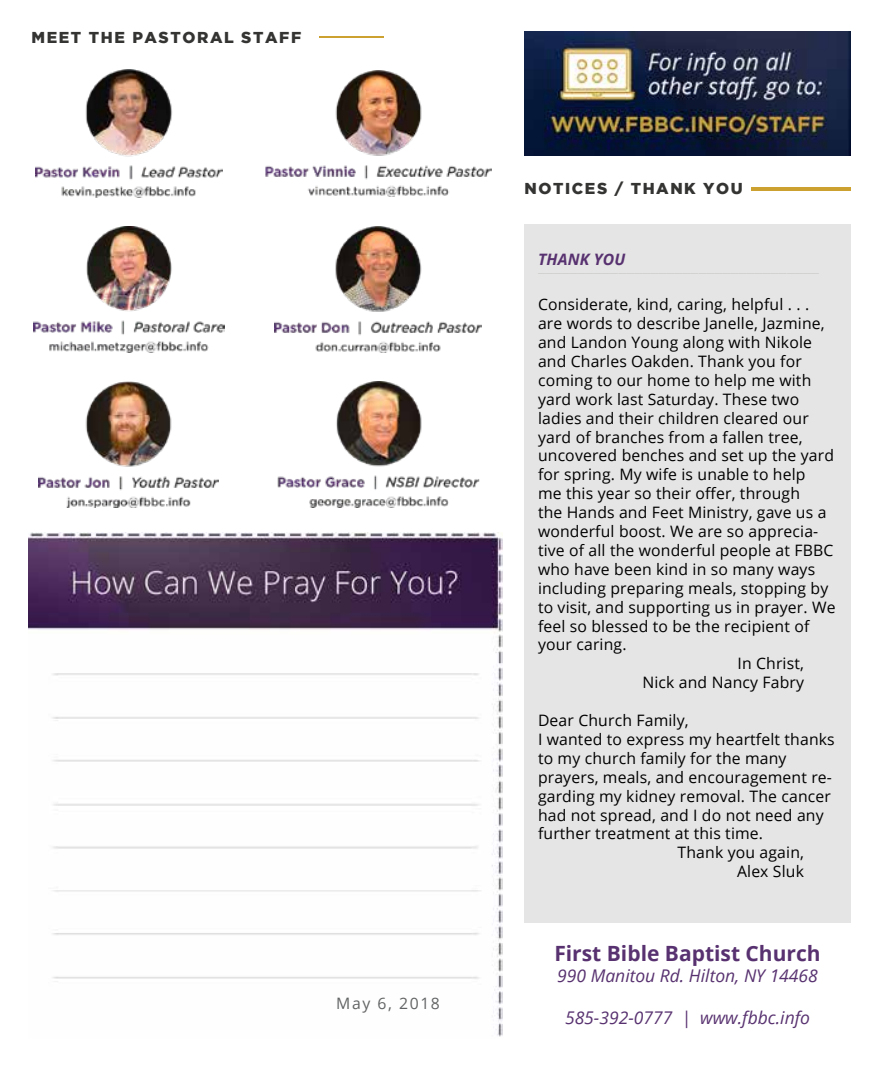
<style>
.page{position:relative;width:882px;height:1071px;background:#fff}
.page>*{position:absolute;margin:0;border:0;box-sizing:border-box;transform-origin:0 0}
.t1{font:700 21px "Open Sans";color:#583270}
.t2{font:italic 17.5px "Open Sans";color:#583270}
.t3{font:15.75px "Open Sans";letter-spacing:.01em;color:#000}
.t4{font:900 15.75px "Gotham";letter-spacing:.1em;color:#343433}
.t5{font:15.75px "Open Sans";letter-spacing:.1em;color:#626364}
.t6{font:italic 700 15.75px "Open Sans";letter-spacing:.01em;color:#583270}
</style>
<div class="page">
<img style="left:28px;top:532px;width:474px;height:505px">
<img style="left:266px;top:70px;width:226px;height:126px">
<img style="left:275px;top:226px;width:206px;height:126px">
<img style="left:277px;top:382px;width:203px;height:126px">
<img style="left:38px;top:382px;width:180px;height:126px">
<img style="left:33px;top:226px;width:191px;height:126px">
<img style="left:35px;top:70px;width:187px;height:128px">
<hr style="left:751px;top:187px;width:99px;height:4px;background:#cca130">
<hr style="left:319px;top:36px;width:65px;height:2px;background:#cca130">
<img style="left:525px;top:32px;width:325px;height:124px">
<p class="t4" style="left:32px;top:28px;width:271px">MEET THE PASTORAL STAFF</p>
<p class="t5" style="left:336px;top:992px;width:105px">May 6, 2018</p>
<p class="t4" style="left:525px;top:179px;width:220px">NOTICES / THANK YOU</p>
<p class="t6" style="left:538px;top:249px;width:89px">THANK YOU</p>
<p class="t3" style="left:538px;top:294px;width:273px">Considerate, kind, caring, helpful . . .</p>
<p class="t3" style="left:538px;top:313px;width:288px">are words to describe Janelle, Jazmine,</p>
<p class="t3" style="left:538px;top:332px;width:275px">and Landon Young along with Nikole</p>
<p class="t3" style="left:538px;top:350px;width:265px">and Charles Oakden. Thank you for</p>
<p class="t3" style="left:538px;top:369px;width:275px">coming to our home to help me with</p>
<p class="t3" style="left:538px;top:388px;width:263px">yard work last Saturday. These two</p>
<p class="t3" style="left:538px;top:407px;width:272px">ladies and their children cleared our</p>
<p class="t3" style="left:538px;top:426px;width:266px">yard of branches from a fallen tree,</p>
<p class="t3" style="left:538px;top:445px;width:298px">uncovered benches and set up the yard</p>
<p class="t3" style="left:538px;top:464px;width:269px">for spring. My wife is unable to help</p>
<p class="t3" style="left:538px;top:483px;width:264px">me this year so their offer, through</p>
<p class="t3" style="left:538px;top:502px;width:290px">the Hands and Feet Ministry, gave us a</p>
<p class="t3" style="left:538px;top:521px;width:282px">wonderful boost. We are so apprecia-</p>
<p class="t3" style="left:538px;top:539px;width:297px">tive of all the wonderful people at FBBC</p>
<p class="t3" style="left:538px;top:558px;width:279px">who have been kind in so many ways</p>
<p class="t3" style="left:538px;top:577px;width:292px">including preparing meals, stopping by</p>
<p class="t3" style="left:538px;top:596px;width:299px">to visit, and supporting us in prayer. We</p>
<p class="t3" style="left:538px;top:615px;width:273px">feel so blessed to be the recipient of</p>
<p class="t3" style="left:538px;top:634px;width:90px">your caring.</p>
<p class="t3" style="left:738px;top:653px;width:68px">In Christ,</p>
<p class="t3" style="left:642px;top:672px;width:163px">Nick and Nancy Fabry</p>
<p class="t3" style="left:538px;top:710px;width:152px">Dear Church Family,</p>
<p class="t3" style="left:538px;top:728px;width:298px">I wanted to express my heartfelt thanks</p>
<p class="t3" style="left:538px;top:747px;width:250px">to my church family for the many</p>
<p class="t3" style="left:538px;top:766px;width:296px">prayers, meals, and encouragement re-</p>
<p class="t3" style="left:538px;top:785px;width:294px">garding my kidney removal. The cancer</p>
<p class="t3" style="left:538px;top:804px;width:287px">had not spread, and I do not need any</p>
<p class="t3" style="left:538px;top:823px;width:227px">further treatment at this time.</p>
<p class="t3" style="left:678px;top:842px;width:128px">Thank you again,</p>
<p class="t3" style="left:737px;top:861px;width:68px">Alex Sluk</p>
<h1 class="t1" style="left:554px;top:939px;width:268px">First Bible Baptist Church</h1>
<p class="t2" style="left:557px;top:964px;width:262px">990 Manitou Rd. Hilton, NY 14468</p>
<p class="t2" style="left:565px;top:1006px;width:247px">585-392-0777 | www.fbbc.info</p>
</div>
